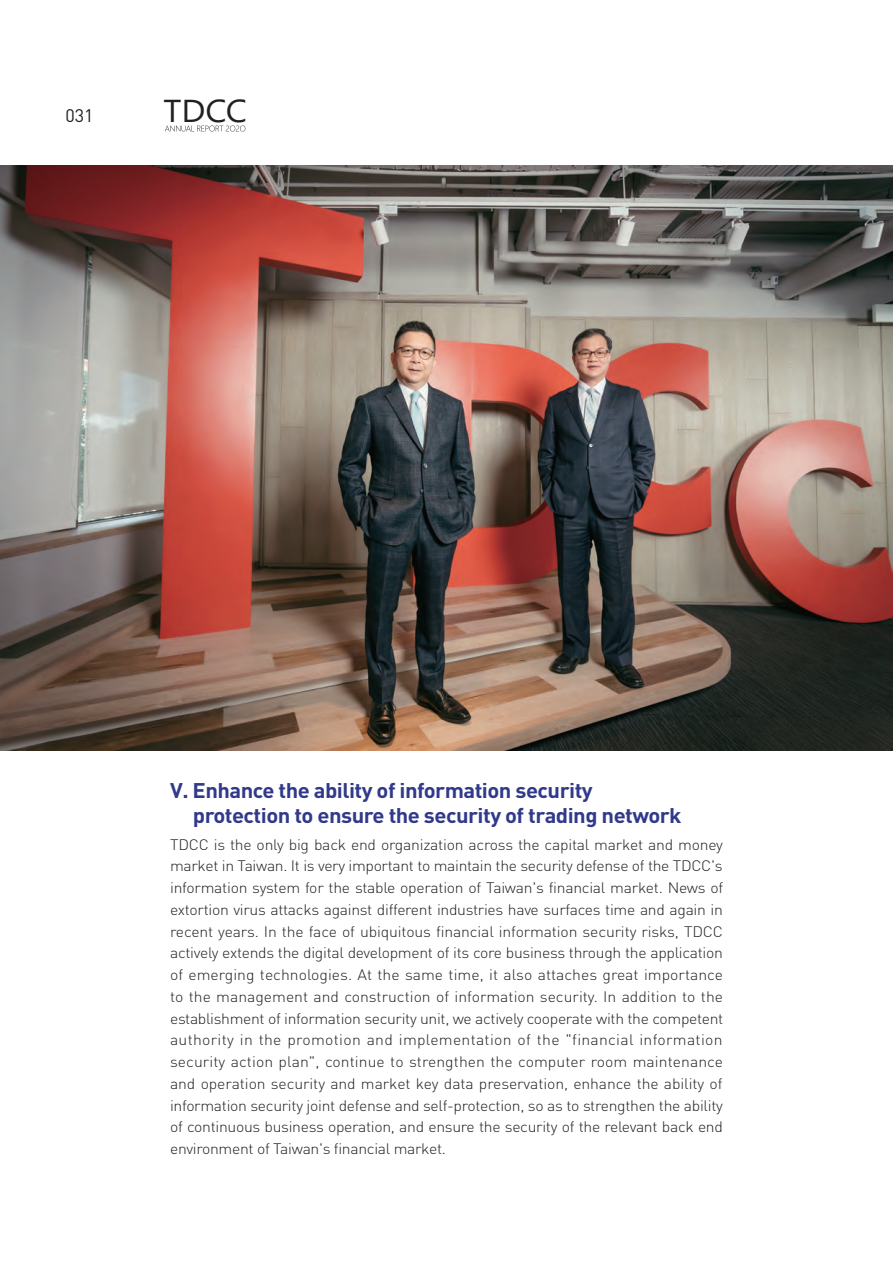
<style>
.page{position:relative;width:893px;height:1263px;background:#fff}
.page>*{position:absolute;margin:0;border:0;box-sizing:border-box;transform-origin:0 0}
.t1{font:31.65px "Segoe UI";color:#231f20;scale:1.09 1}
.t2{font:700 21px/24.8px "DIN Pro";letter-spacing:-.025em;color:#31398a;scale:1.05 1}
.t3{font:18px "DIN Pro";color:#231f20}
.t4{font:300 15px/21.8px "DIN Pro";letter-spacing:-.02em;color:#231f20;text-align:justify;scale:1.05 1}
</style>
<div class="page">
<img style="left:0;top:166px;width:893px;height:584px">
<svg style="left:165px;top:126px;width:80px;height:6px"></svg>
<p class="t3" style="left:65px;top:103px;width:30px">031</p>
<h1 class="t1" style="left:164px;top:81px;width:78px">TDCC</h1>
<h2 class="t2" style="left:193px;top:777px;width:467px;text-indent:-23px">V. Enhance the ability of information security protection to ensure the security of trading network</h2>
<p class="t4" style="left:170px;top:832px;width:528px">TDCC is the only big back end organization across the capital market and money market in Taiwan. It is very important to maintain the security defense of the TDCC's information system for the stable operation of Taiwan's financial market. News of extortion virus attacks against different industries have surfaces time and again in recent years. In the face of ubiquitous financial information security risks, TDCC actively extends the digital development of its core business through the application of emerging technologies. At the same time, it also attaches great importance to the management and construction of information security. In addition to the establishment of information security unit, we actively cooperate with the competent authority in the promotion and implementation of the "financial information security action plan", continue to strengthen the computer room maintenance and operation security and market key data preservation, enhance the ability of information security joint defense and self-protection, so as to strengthen the ability of continuous business operation, and ensure the security of the relevant back end environment of Taiwan's financial market.</p>
</div>
